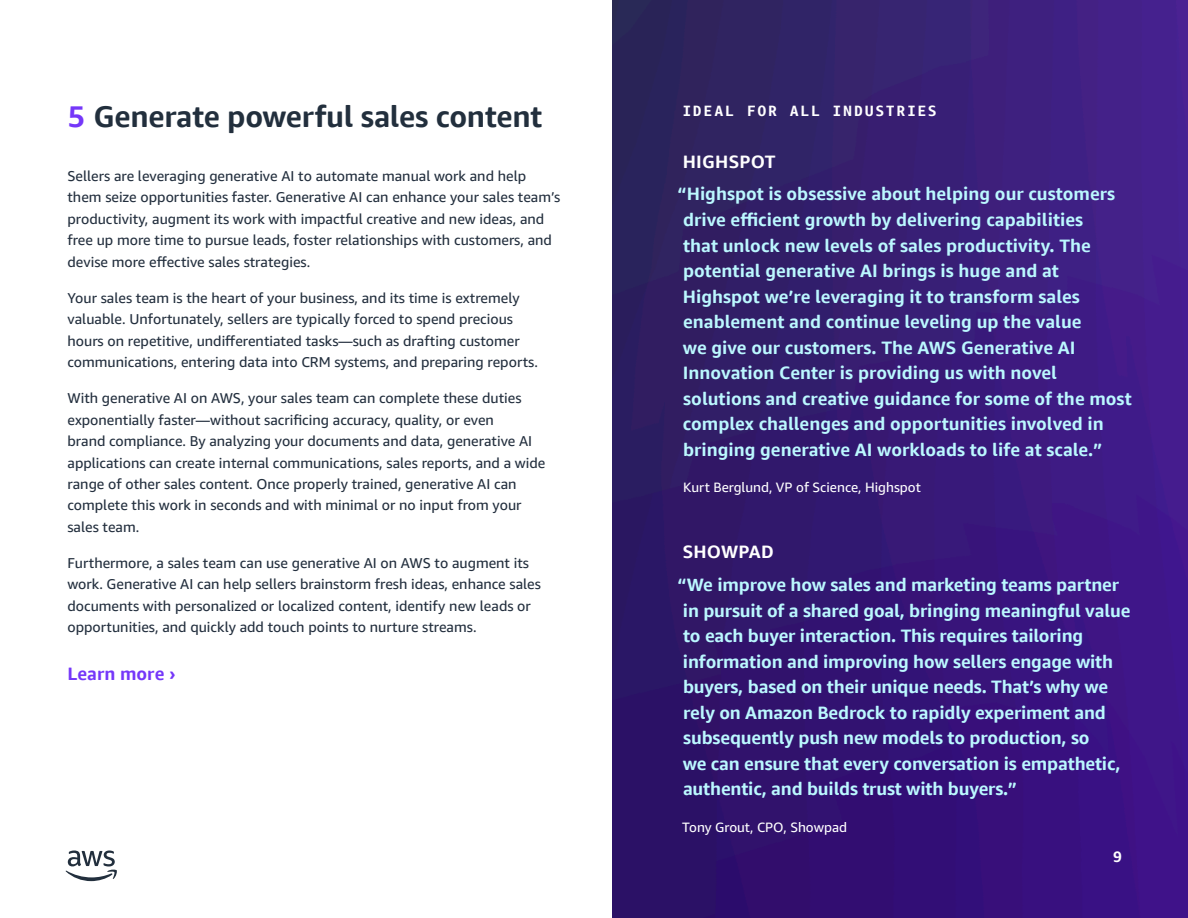
<style>
.page{position:relative;width:1188px;height:918px;background:#fff}
.page>*{position:absolute;margin:0;border:0;box-sizing:border-box;transform-origin:0 0}
.t1{font:700 30px "Amazon Ember Display";letter-spacing:-.01em;color:#222f3d}
.t2{font:700 18px/25.5px "Amazon Ember Display";letter-spacing:-.01em;color:#bbf8ff}
.t3{font:700 18px "Amazon Ember Display";letter-spacing:.01em;color:#fff}
.t4{font:700 18px "Amazon Ember Display";color:#7537f9}
.t5{font:700 15px "Amazon Ember Mono";letter-spacing:.11em;color:#fff}
.t6{font:700 15px "Amazon Ember";color:#fff}
.t7{font:14.25px/21.3px "Amazon Ember";color:#232f3e}
.t8{font:13.5px "Amazon Ember";color:#fff}
.s1{font-family:"Amazon Ember Mono";color:#7537f9}
</style>
<div class="page">
<img style="left:612px;top:0;width:576px;height:917px">
<svg style="left:65px;top:851px;width:52px;height:30px"></svg>
<h1 class="t1" style="left:68px;top:97px;width:476px"><span class="s1">5</span> Generate powerful sales content</h1>
<p class="t7" style="left:68px;top:165px;width:494px">Sellers are leveraging generative AI to automate manual work and help them seize opportunities faster. Generative AI can enhance your sales team’s productivity, augment its work with impactful creative and new ideas, and free up more time to pursue leads, foster relationships with customers, and devise more effective sales strategies.</p>
<p class="t7" style="left:68px;top:287px;width:472px">Your sales team is the heart of your business, and its time is extremely valuable. Unfortunately, sellers are typically forced to spend precious hours on repetitive, undifferentiated tasks—such as drafting customer communications, entering data into CRM systems, and preparing reports.</p>
<p class="t7" style="left:68px;top:388px;width:480px">With generative AI on AWS, your sales team can complete these duties exponentially faster—without sacrificing accuracy, quality, or even<br>brand compliance. By analyzing your documents and data, generative AI applications can create internal communications, sales reports, and a wide range of other sales content. Once properly trained, generative AI can complete this work in seconds and with minimal or no input from your sales team.</p>
<p class="t7" style="left:68px;top:552px;width:475px">Furthermore, a sales team can use generative AI on AWS to augment its work. Generative AI can help sellers brainstorm fresh ideas, enhance sales documents with personalized or localized content, identify new leads or opportunities, and quickly add touch points to nurture streams.</p>
<p class="t4" style="left:68px;top:663px;width:110px">Learn more ›</p>
<p class="t5" style="left:682px;top:101px;width:256px">IDEAL FOR ALL INDUSTRIES</p>
<p class="t3" style="left:683px;top:150px;width:94px">HIGHSPOT</p>
<p class="t2" style="left:678px;top:182px;width:456px">“Highspot is obsessive about helping our customers drive efficient growth by delivering capabilities<br>that unlock new levels of sales productivity. The potential generative AI brings is huge and at Highspot we’re leveraging it to transform sales enablement and continue leveling up the value<br>we give our customers. The AWS Generative AI Innovation Center is providing us with novel solutions and creative guidance for some of the most complex challenges and opportunities involved in bringing generative AI workloads to life at scale.”</p>
<p class="t8" style="left:683px;top:479px;width:239px">Kurt Berglund, VP of Science, Highspot</p>
<p class="t3" style="left:683px;top:541px;width:93px">SHOWPAD</p>
<p class="t2" style="left:678px;top:572px;width:454px">“We improve how sales and marketing teams partner in pursuit of a shared goal, bringing meaningful value to each buyer interaction. This requires tailoring information and improving how sellers engage with buyers, based on their unique needs. That’s why we rely on Amazon Bedrock to rapidly experiment and subsequently push new models to production, so<br>we can ensure that every conversation is empathetic, authentic, and builds trust with buyers.”</p>
<p class="t8" style="left:682px;top:818px;width:166px">Tony Grout, CPO, Showpad</p>
<p class="t6" style="left:1113px;top:846px;width:10px">9</p>
</div>
